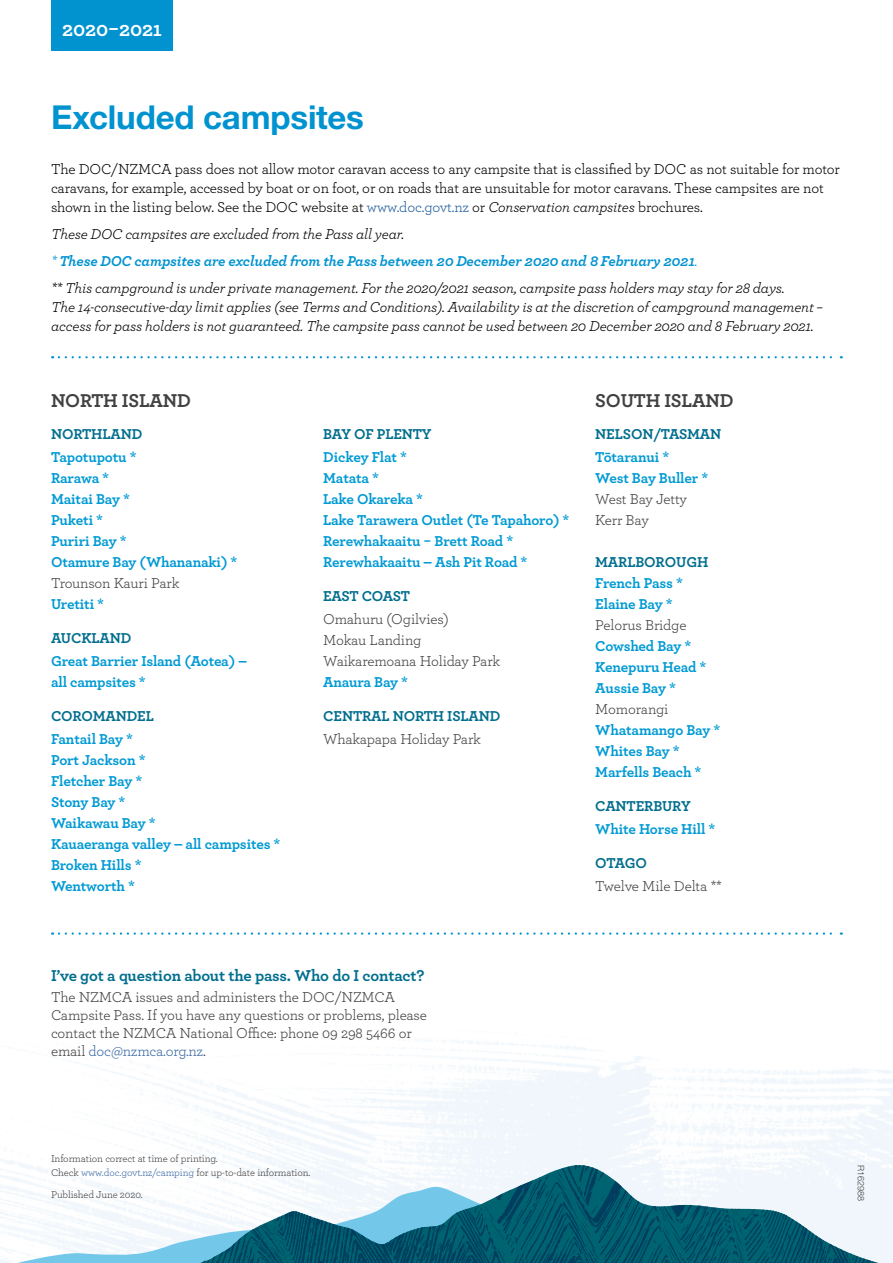
<style>
.page{position:relative;width:893px;height:1263px;background:#fff}
.page>*{position:absolute;margin:0;border:0;box-sizing:border-box;transform-origin:0 0}
.t1{font:700 33px "Helvetica Neue LT Std";letter-spacing:-.005em;color:#0093d0}
.t2{font:700 21px "Archer";letter-spacing:-.01em;color:#fff}
.t3{font:700 19.5px "Archer";letter-spacing:-.01em;color:#414042}
.t4{font:700 16.5px "Archer";letter-spacing:-.01em;color:#006e8e}
.t5{font:700 15px/21px "Archer";letter-spacing:-.01em;color:#009ad4}
.t6{font:italic 15px/27.3px "Archer";letter-spacing:-.01em;color:#000}
.t7{font:15px/21px "Archer";letter-spacing:-.01em;color:#414042}
.t8{font:15px/18.8px "Archer";letter-spacing:-.01em;color:#000}
.t9{font:700 15px "Archer";letter-spacing:-.01em;color:#006e8e}
.t10{font:700 15px "Archer";letter-spacing:-.03em;color:#006e8e}
.t11{font:10.5px/13.5px "Archer";letter-spacing:-.01em;color:#414042}
.t12{font:300 9px "Helvetica Neue LT Pro";letter-spacing:-.01em;color:#414042}
.s1{color:#215e9e}
.s2{font-style:italic}
.s3{color:#0093d0}
.s4{font-weight:700;color:#0093d0}
.s5{color:#3a68a5}
</style>
<div class="page">
<div style="left:51px;top:0;width:122px;height:50px;background:#0093d0"></div>
<svg style="left:59px;top:356px;width:783px;height:2px"></svg>
<svg style="left:59px;top:932px;width:783px;height:3px"></svg>
<svg style="left:18px;top:1186px;width:146px;height:77px;fill:#f6fafd"></svg>
<svg style="left:164px;top:1164px;width:729px;height:99px;fill:#f1f7fb"></svg>
<img style="left:200px;top:1165px;width:678px;height:98px">
<h2 class="t2" style="left:62px;top:12px;width:101px">2020-2021</h2>
<h1 class="t1" style="left:51px;top:97px;width:314px">Excluded campsites</h1>
<p class="t8" style="left:51px;top:159px;width:790px">The DOC/NZMCA pass does not allow motor caravan access to any campsite that is classified by DOC as not suitable for motor caravans, for example, accessed by boat or on foot, or on roads that are unsuitable for motor caravans. These campsites are not shown in the listing below. See the DOC website at <span class="s1">www.doc.govt.nz</span> or <span class="s2">Conservation campsites</span> brochures.</p>
<p class="t6" style="left:51px;top:219px;width:735px">These DOC campsites are excluded from the Pass all year.<br><span class="s3">*</span> <span class="s4">These DOC campsites are excluded from the Pass between 20 December 2020 and 8 February 2021</span><span class="s3">.<br></span>** This campground is under private management. For the 2020/2021 season, campsite pass holders may stay for 28 days.</p>
<p class="t6" style="left:51px;top:297px;width:773px;line-height:18.8px">The 14-consecutive-day limit applies (see Terms and Conditions). Availability is at the discretion of campground management – access for pass holders is not guaranteed. The campsite pass cannot be used between 20 December 2020 and 8 February 2021.</p>
<h3 class="t3" style="left:51px;top:385px;width:142px">NORTH ISLAND</h3>
<p class="t9" style="left:51px;top:422px;width:93px">NORTHLAND</p>
<p class="t5" style="left:51px;top:446px;width:188px">Tapotupotu *<br>Rarawa *<br>Maitai Bay *<br>Puketi *<br>Puriri Bay *<br>Otamure Bay (Whananaki) *</p>
<p class="t7" style="left:51px;top:572px;width:130px">Trounson Kauri Park</p>
<p class="t5" style="left:51px;top:593px;width:55px">Uretiti *</p>
<p class="t9" style="left:51px;top:626px;width:82px">AUCKLAND</p>
<p class="t5" style="left:51px;top:650px;width:197px">Great Barrier Island (Aotea) – all campsites *</p>
<p class="t9" style="left:51px;top:704px;width:104px">COROMANDEL</p>
<p class="t5" style="left:51px;top:728px;width:231px">Fantail Bay *<br>Port Jackson *<br>Fletcher Bay *<br>Stony Bay *<br>Waikawau Bay *<br>Kauaeranga valley – all campsites *<br>Broken Hills *<br>Wentworth *</p>
<p class="t9" style="left:323px;top:422px;width:110px">BAY OF PLENTY</p>
<p class="t5" style="left:323px;top:446px;width:248px">Dickey Flat *<br>Matata *<br>Lake Okareka *<br>Lake Tarawera Outlet (Te Tapahoro) *<br>Rerewhakaaitu - Brett Road *<br>Rerewhakaaitu – Ash Pit Road *</p>
<p class="t10" style="left:323px;top:584px;width:88px">EAST COAST</p>
<p class="t7" style="left:323px;top:608px;width:179px">Omahuru (Ogilvies)<br>Mokau Landing<br>Waikaremoana Holiday Park</p>
<p class="t5" style="left:323px;top:671px;width:86px">Anaura Bay *</p>
<p class="t9" style="left:323px;top:704px;width:179px">CENTRAL NORTH ISLAND</p>
<p class="t7" style="left:323px;top:728px;width:159px">Whakapapa Holiday Park</p>
<h3 class="t3" style="left:595px;top:385px;width:140px">SOUTH ISLAND</h3>
<p class="t9" style="left:595px;top:422px;width:127px">NELSON/TASMAN</p>
<p class="t5" style="left:595px;top:446px;width:115px">Tōtaranui *<br>West Bay Buller *</p>
<p class="t7" style="left:595px;top:488px;width:93px">West Bay Jetty<br>Kerr Bay</p>
<p class="t9" style="left:595px;top:551px;width:115px">MARLBOROUGH</p>
<p class="t5" style="left:595px;top:572px;width:89px">French Pass *<br>Elaine Bay *</p>
<p class="t7" style="left:595px;top:614px;width:93px">Pelorus Bridge</p>
<p class="t5" style="left:595px;top:635px;width:113px">Cowshed Bay *<br>Kenepuru Head *<br>Aussie Bay *</p>
<p class="t7" style="left:595px;top:698px;width:75px">Momorangi</p>
<p class="t5" style="left:595px;top:719px;width:126px">Whatamango Bay *<br>Whites Bay *<br>Marfells Beach *</p>
<p class="t9" style="left:595px;top:794px;width:97px">CANTERBURY</p>
<p class="t5" style="left:595px;top:818px;width:122px">White Horse Hill *</p>
<p class="t9" style="left:595px;top:851px;width:53px">OTAGO</p>
<p class="t7" style="left:595px;top:875px;width:128px">Twelve Mile Delta **</p>
<p class="t4" style="left:51px;top:963px;width:375px">I’ve got a question about the pass. Who do I contact?</p>
<p class="t7" style="left:51px;top:987px;width:377px;line-height:18px">The NZMCA issues and administers the DOC/NZMCA Campsite Pass. If you have any questions or problems, please contact the NZMCA National Office: phone 09 298 5466 or email <span class="s5">doc@nzmca.org.nz</span>.</p>
<p class="t11" style="left:51px;top:1151px;width:261px">Information correct at time of printing.<br>Check <span class="s5">www.doc.govt.nz/camping</span> for up-to-date information.</p>
<p class="t11" style="left:51px;top:1187px;width:93px">Published June 2020.</p>
<p class="t12" style="left:866px;top:1165px;width:37px;rotate:90deg">R162988</p>
</div>
